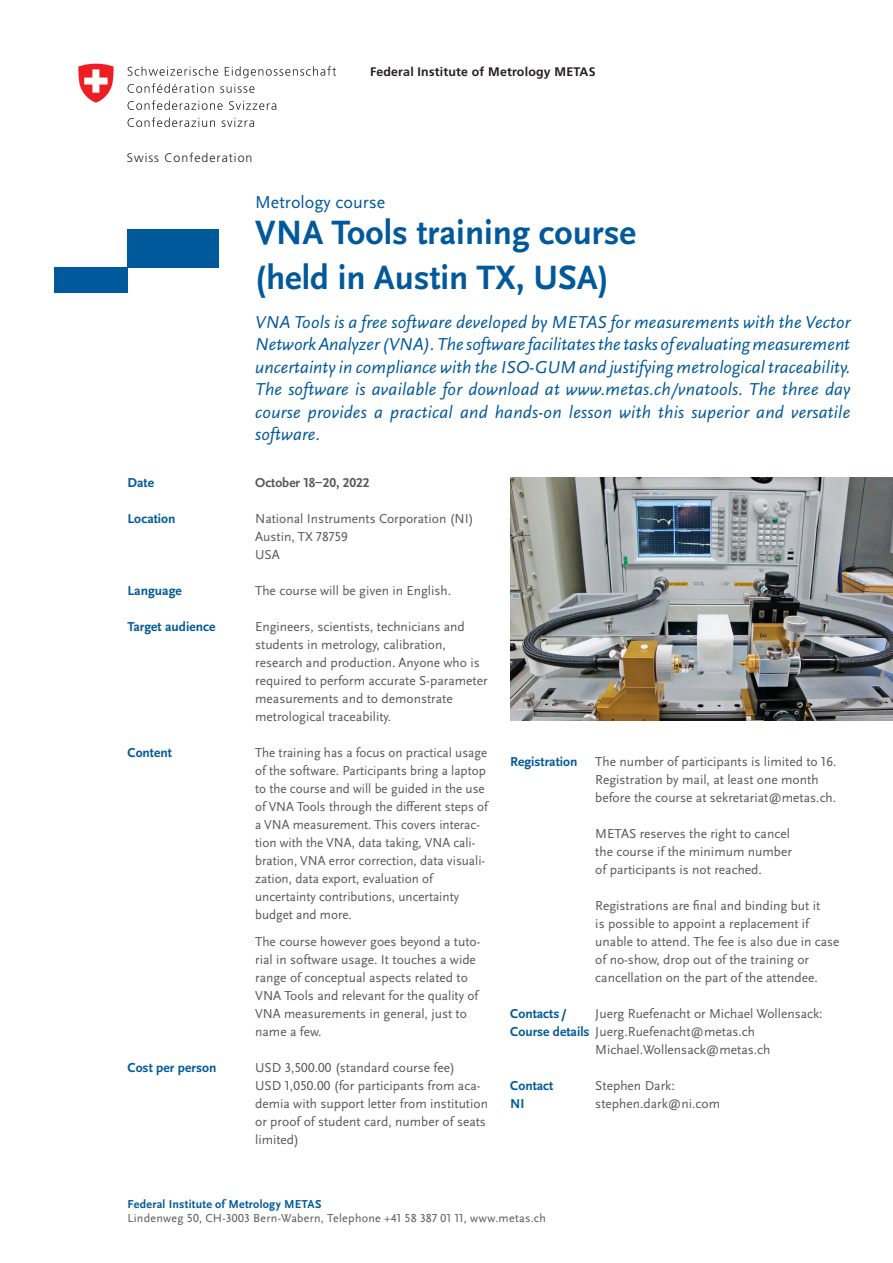
<style>
.page{position:relative;width:893px;height:1263px;background:#fff}
.page>*{position:absolute;margin:0;border:0;box-sizing:border-box;transform-origin:0 0}
.Überschrift_1{font:700 35.25px "Scala Sans OT";color:#00599b}
.Überschrift_2{font:italic 18px/22.5px "Scala Sans OT";letter-spacing:.015em;color:#00599b;text-align:justify}
.t1{font:18px "Scala Sans OT";color:#00599b}
.UT{font:13.5px/18px "Scala Sans OT";color:#57585a}
.GS{font:13.5px/18px "Scala Sans OT";color:#57585a}
.Fliesstext_Bold__Bla{font:700 13.5px "Scala Sans OT";color:#00599b}
.UT-2{font:700 13.5px "Scala Sans OT";color:#00599b}
.UT-3{font:700 13.5px "Scala Sans OT";color:#57585a}
.t2{font:700 12.45px "Frutiger LT Std";letter-spacing:.015em;color:#231f20}
.t3{font:300 12.45px "Frutiger LT Std";letter-spacing:.08em;color:#231f20}
.t4{font:12px "Scala Sans OT";letter-spacing:.025em;color:#57585a}
.t5{font:700 12px "Scala Sans OT";letter-spacing:.02em;color:#00599b}
.s1{font-weight:700;color:#00599b}
</style>
<div class="page">
<svg style="left:128px;top:66px;width:90px;height:10px"></svg>
<svg style="left:225px;top:66px;width:111px;height:12px"></svg>
<svg style="left:128px;top:83px;width:86px;height:10px"></svg>
<svg style="left:220px;top:84px;width:34px;height:9px"></svg>
<svg style="left:128px;top:100px;width:95px;height:10px"></svg>
<svg style="left:229px;top:101px;width:47px;height:9px"></svg>
<svg style="left:128px;top:117px;width:87px;height:10px"></svg>
<svg style="left:222px;top:118px;width:32px;height:9px"></svg>
<svg style="left:78px;top:64px;width:36px;height:39px"></svg>
<div style="left:54px;top:267px;width:74px;height:26px;background:#00599b"></div>
<div style="left:128px;top:229px;width:91px;height:38px;background:#00599b"></div>
<img style="left:510px;top:478px;width:383px;height:243px">
<p class="t3" style="left:127px;top:151px;width:127px">Swiss Confederation</p>
<p class="t2" style="left:370px;top:64px;width:227px">Federal Institute of Metrology METAS</p>
<h2 class="t1" style="left:255px;top:192px;width:132px">Metrology course</h2>
<p class="Fliesstext_Bold__Bla" style="left:128px;top:475px;width:28px">Date</p>
<p class="Fliesstext_Bold__Bla" style="left:128px;top:511px;width:50px">Location</p>
<p class="Fliesstext_Bold__Bla" style="left:128px;top:583px;width:56px">Language</p>
<p class="Fliesstext_Bold__Bla" style="left:128px;top:619px;width:89px">Target audience</p>
<p class="Fliesstext_Bold__Bla" style="left:128px;top:745px;width:46px">Content</p>
<p class="Überschrift_1" style="left:255px;top:213px;width:382px">VNA Tools training course</p>
<p class="Überschrift_1" style="left:255px;top:258px;width:355px">(held in Austin TX, USA)</p>
<p class="Überschrift_2" style="left:255px;top:311px;width:597px">VNA Tools is a free software developed by METAS for measurements with the Vector Network Analyzer (VNA). The software facilitates the tasks of evaluating measurement uncertainty in compliance with the ISO-GUM and justifying metrological traceability.<br>The software is available for download at www.metas.ch/vnatools. The three day course provides a practical and hands-on lesson with this superior and versatile software.</p>
<p class="UT-3" style="left:255px;top:475px;width:116px">October 18–20, 2022</p>
<p class="UT" style="left:255px;top:510px;width:220px">National Instruments Corporation (NI)</p>
<p class="UT" style="left:255px;top:528px;width:94px">Austin, TX 78759</p>
<p class="UT" style="left:255px;top:546px;width:26px">USA</p>
<p class="UT" style="left:255px;top:582px;width:198px">The course will be given in English.</p>
<p class="UT" style="left:255px;top:618px;width:234px">Engineers, scientists, technicians and students in metrology, calibration, research and production. Anyone who is required to perform accurate S-parameter measurements and to demonstrate metrological traceability.</p>
<p class="GS" style="left:255px;top:744px;width:234px">The training has a focus on practical usage of the software. Participants bring a laptop</p>
<p class="GS" style="left:255px;top:780px;width:234px">to the course and will be guided in the use of VNA Tools through the different steps of a VNA measurement. This covers interac&shy;tion with the VNA, data taking, VNA cali&shy;bration, VNA error correction, data visuali&shy;zation, data export, evaluation of uncertainty contributions, uncertainty budget and more.</p>
<p class="GS" style="left:255px;top:933px;width:227px">The course however goes beyond a tuto&shy;rial in software usage. It touches a wide range of conceptual aspects related to VNA Tools and relevant for the quality of VNA measurements in general, just to name a few.</p>
<p class="Fliesstext_Bold__Bla" style="left:510px;top:754px;width:69px">Registration</p>
<p class="UT" style="left:595px;top:753px;width:243px">The number of participants is limited to 16.</p>
<p class="UT" style="left:595px;top:771px;width:225px">Registration by mail, at least one month</p>
<p class="UT" style="left:595px;top:789px;width:242px">before the course at sekretariat@metas.ch.</p>
<p class="UT" style="left:595px;top:825px;width:196px">METAS reserves the right to cancel</p>
<p class="UT" style="left:595px;top:843px;width:198px">the course if the minimum number</p>
<p class="UT" style="left:595px;top:861px;width:168px">of participants is not reached.</p>
<p class="UT" style="left:595px;top:897px;width:226px">Registrations are final and binding but it</p>
<p class="UT" style="left:595px;top:915px;width:215px">is possible to appoint a replacement if</p>
<p class="UT" style="left:595px;top:933px;width:246px">unable to attend. The fee is also due in case</p>
<p class="UT" style="left:595px;top:951px;width:215px">of no-show, drop out of the training or</p>
<p class="UT" style="left:595px;top:969px;width:224px">cancellation on the part of the attendee.</p>
<p class="UT" style="left:510px;top:1005px;width:246px"><span class="s1">Contacts /<br>Course details</span> Juerg.Ruefenacht@metas.ch</p>
<p class="GS" style="left:595px;top:1005px;width:229px">Juerg Ruefenacht or Michael Wollensack:</p>
<p class="GS" style="left:595px;top:1041px;width:177px">Michael.Wollensack@metas.ch</p>
<p class="UT-2" style="left:128px;top:1060px;width:90px">Cost per person</p>
<p class="UT" style="left:255px;top:1059px;width:201px">USD 3,500.00 (standard course fee)</p>
<p class="UT" style="left:255px;top:1077px;width:234px">USD 1,050.00 (for participants from aca&shy;demia with support letter from institution or proof of student card, number of seats limited)</p>
<p class="UT-2" style="left:510px;top:1078px;width:45px">Contact</p>
<p class="UT-2" style="left:510px;top:1096px;width:16px">NI</p>
<p class="t5" style="left:128px;top:1197px;width:195px">Federal Institute of Metrology METAS</p>
<p class="t4" style="left:128px;top:1211px;width:420px">Lindenweg 50, CH-3003 Bern-Wabern, Telephone +41 58 387 01 11, www.metas.ch</p>
<p class="GS" style="left:595px;top:1077px;width:81px">Stephen Dark:</p>
<p class="GS" style="left:595px;top:1095px;width:126px">stephen.dark@ni.com</p>
</div>
